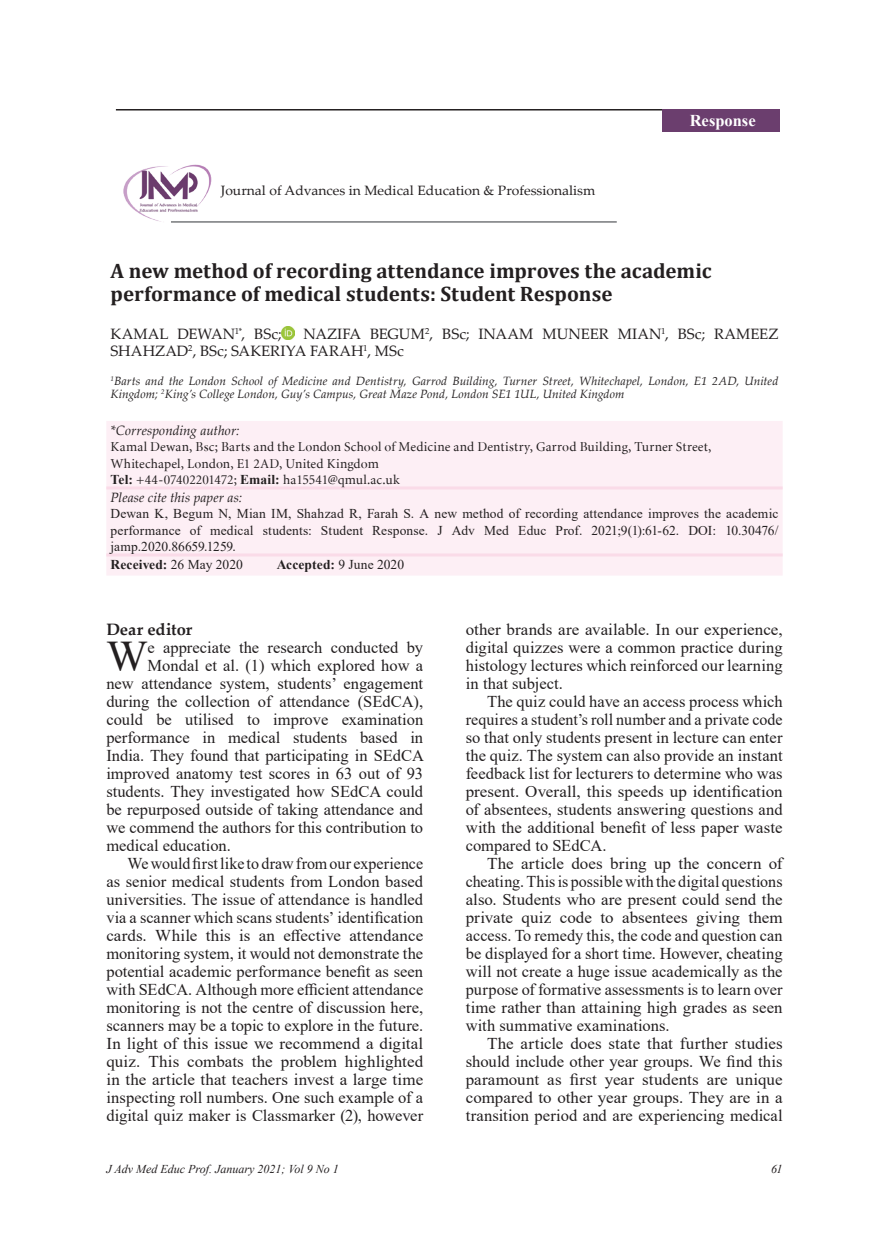
<style>
.page{position:relative;width:889px;height:1242px;background:#fff}
.page>*{position:absolute;margin:0;border:0;box-sizing:border-box;transform-origin:0 0}
.t1{font:43.65px "Times New Roman";color:#231f20}
.t2{font:700 21px/22.6px "Cambria";color:#231f20}
.t3{font:16.5px/18px "Times New Roman";color:#231f20;text-align:justify}
.t4{font:700 16.5px "Palatino Linotype";color:#231f20}
.t5{font:700 16.5px "Times New Roman";color:#fff}
.t6{font:15px/16.2px "Palatino Linotype";letter-spacing:.005em;color:#231f20}
.t7{font:13.5px/16.2px "Times New Roman";color:#231f20;text-align:justify}
.t8{font:13.5px/16.2px "Minion Cyrillic";letter-spacing:.01em;color:#231f20}
.t9{font:13.5px "Palatino Linotype";color:#231f20}
.t10{font:italic 13.5px "Palatino Linotype";letter-spacing:.005em;color:#231f20}
.t11{font:700 13.5px "Times New Roman";letter-spacing:.01em;color:#231f20}
.t12{font:italic 12px/12.9px "Palatino Linotype";letter-spacing:.01em;color:#231f20}
.t13{font:italic 12px "Times New Roman";color:#231f20}
.s1{font-family:"Times New Roman";font-weight:700}
.s2{font-weight:400}
</style>
<div class="page">
<svg style="left:281px;top:327px;width:13px;height:12px"></svg>
<div style="left:106px;top:421px;width:676px;height:154px;background:#fdeff5"></div>
<hr style="left:106px;top:553px;width:676px;height:3px;background:#fadbe8">
<hr style="left:106px;top:486px;width:676px;height:3px;background:#fadbe8">
<hr style="left:116px;top:109px;width:546px;height:1px;background:#231f20">
<hr style="left:171px;top:221px;width:446px;height:2px;background:#76787b">
<img style="left:123px;top:164px;width:88px;height:59px">
<div style="left:662px;top:109px;width:117px;height:23px;background:#6b3e6e"></div>
<p class="t9" style="left:221px;top:181px;width:376px">Journal of Advances in Medical Education &amp; Professionalism</p>
<p class="t5" style="left:689px;top:109px;width:67px">Response</p>
<p class="t2" style="left:111px;top:259px;width:602px">A new method of recording attendance improves the academic performance of medical students: Student Response</p>
<p class="t6" style="left:111px;top:326px;width:172px">KAMAL DEWAN<sup>1*</sup>, BSc;</p>
<p class="t6" style="left:111px;top:326px;width:669px;text-indent:193px">NAZIFA BEGUM<sup>2</sup>, BSc; INAAM MUNEER MIAN<sup>1</sup>, BSc; RAMEEZ<br>SHAHZAD<sup>2</sup>, BSc; SAKERIYA FARAH<sup>1</sup>, MSc</p>
<p class="t12" style="left:111px;top:374px;width:669px"><sup>1</sup>Barts and the London School of Medicine and Dentistry, Garrod Building, Turner Street, Whitechapel, London, E1 2AD, United<br>Kingdom; <sup>2</sup>King’s College London, Guy’s Campus, Great Maze Pond, London SE1 1UL, United Kingdom</p>
<p class="t10" style="left:111px;top:421px;width:130px">*Corresponding author:</p>
<p class="t8" style="left:111px;top:439px;width:602px">Kamal Dewan, Bsc; Barts and the London School of Medicine and Dentistry, Garrod Building, Turner Street,<br>Whitechapel, London, E1 2AD, United Kingdom<br><span class="s1">Tel:</span> +44-07402201472; <span class="s1">Email:</span> ha15541@qmul.ac.uk</p>
<p class="t10" style="left:111px;top:488px;width:133px">Please cite this paper as:</p>
<p class="t7" style="left:111px;top:505px;width:669px">Dewan K, Begum N, Mian IM, Shahzad R, Farah S. A new method of recording attendance improves the academic performance of medical students: Student Response. J Adv Med Educ Prof. 2021;9(1):61-62. DOI: 10.30476/ jamp.2020.86659.1259.</p>
<p class="t11" style="left:111px;top:554px;width:134px">Received: <span class="s2">26 May 2020</span></p>
<p class="t11" style="left:277px;top:554px;width:129px">Accepted: <span class="s2">9 June 2020</span></p>
<p class="t4" style="left:106px;top:618px;width:87px">Dear editor</p>
<h1 class="t1" style="left:106px;top:626px;width:43px">W</h1>
<p class="t3" style="left:148px;top:638px;width:277px">e appreciate the research conducted by</p>
<p class="t3" style="left:148px;top:656px;width:277px">Mondal et al. (1) which explored how a</p>
<p class="t3" style="left:106px;top:674px;width:318px">new attendance system, students’ engagement</p>
<p class="t3" style="left:106px;top:692px;width:318px">during the collection of attendance (SEdCA),</p>
<p class="t3" style="left:106px;top:710px;width:318px">could be utilised to improve examination</p>
<p class="t3" style="left:106px;top:728px;width:318px">performance in medical students based in</p>
<p class="t3" style="left:106px;top:746px;width:319px">India. They found that participating in SEdCA</p>
<p class="t3" style="left:106px;top:764px;width:318px">improved anatomy test scores in 63 out of 93</p>
<p class="t3" style="left:106px;top:782px;width:318px">students. They investigated how SEdCA could</p>
<p class="t3" style="left:106px;top:800px;width:318px">be repurposed outside of taking attendance and</p>
<p class="t3" style="left:106px;top:818px;width:318px">we commend the authors for this contribution to</p>
<p class="t3" style="left:106px;top:836px;width:126px">medical education.</p>
<p class="t3" style="left:128px;top:854px;width:297px">We would first like to draw from our experience</p>
<p class="t3" style="left:106px;top:872px;width:318px">as senior medical students from London based</p>
<p class="t3" style="left:106px;top:890px;width:318px">universities. The issue of attendance is handled</p>
<p class="t3" style="left:106px;top:908px;width:318px">via a scanner which scans students’ identification</p>
<p class="t3" style="left:106px;top:926px;width:318px">cards. While this is an effective attendance</p>
<p class="t3" style="left:106px;top:944px;width:318px">monitoring system, it would not demonstrate the</p>
<p class="t3" style="left:106px;top:962px;width:318px">potential academic performance benefit as seen</p>
<p class="t3" style="left:106px;top:980px;width:318px">with SEdCA. Although more efficient attendance</p>
<p class="t3" style="left:106px;top:998px;width:318px">monitoring is not the centre of discussion here,</p>
<p class="t3" style="left:106px;top:1016px;width:318px">scanners may be a topic to explore in the future.</p>
<p class="t3" style="left:106px;top:1034px;width:318px">In light of this issue we recommend a digital</p>
<p class="t3" style="left:106px;top:1052px;width:318px">quiz. This combats the problem highlighted</p>
<p class="t3" style="left:106px;top:1070px;width:318px">in the article that teachers invest a large time</p>
<p class="t3" style="left:106px;top:1088px;width:318px">inspecting roll numbers. One such example of a</p>
<p class="t3" style="left:106px;top:1106px;width:318px">digital quiz maker is Classmarker (2), however</p>
<p class="t3" style="left:466px;top:619px;width:318px">other brands are available. In our experience, digital quizzes were a common practice during histology lectures which reinforced our learning in that subject.</p>
<p class="t3" style="left:466px;top:691px;width:318px;text-indent:21px">The quiz could have an access process which requires a student’s roll number and a private code so that only students present in lecture can enter the quiz. The system can also provide an instant feedback list for lecturers to determine who was present. Overall, this speeds up identification of absentees, students answering questions and with the additional benefit of less paper waste compared to SEdCA.</p>
<p class="t3" style="left:466px;top:853px;width:318px;text-indent:21px">The article does bring up the concern of cheating. This is possible with the digital questions also. Students who are present could send the private quiz code to absentees giving them access. To remedy this, the code and question can be displayed for a short time. However, cheating will not create a huge issue academically as the purpose of formative assessments is to learn over time rather than attaining high grades as seen with summative examinations.</p>
<p class="t3" style="left:466px;top:1033px;width:318px;text-indent:21px">The article does state that further studies should include other year groups. We find this paramount as first year students are unique compared to other year groups. They are in a transition period and are experiencing medical</p>
<p class="t13" style="left:106px;top:1160px;width:234px">J Adv Med Educ Prof. January 2021; Vol 9 No 1</p>
<p class="t13" style="left:771px;top:1160px;width:13px">61</p>
</div>
